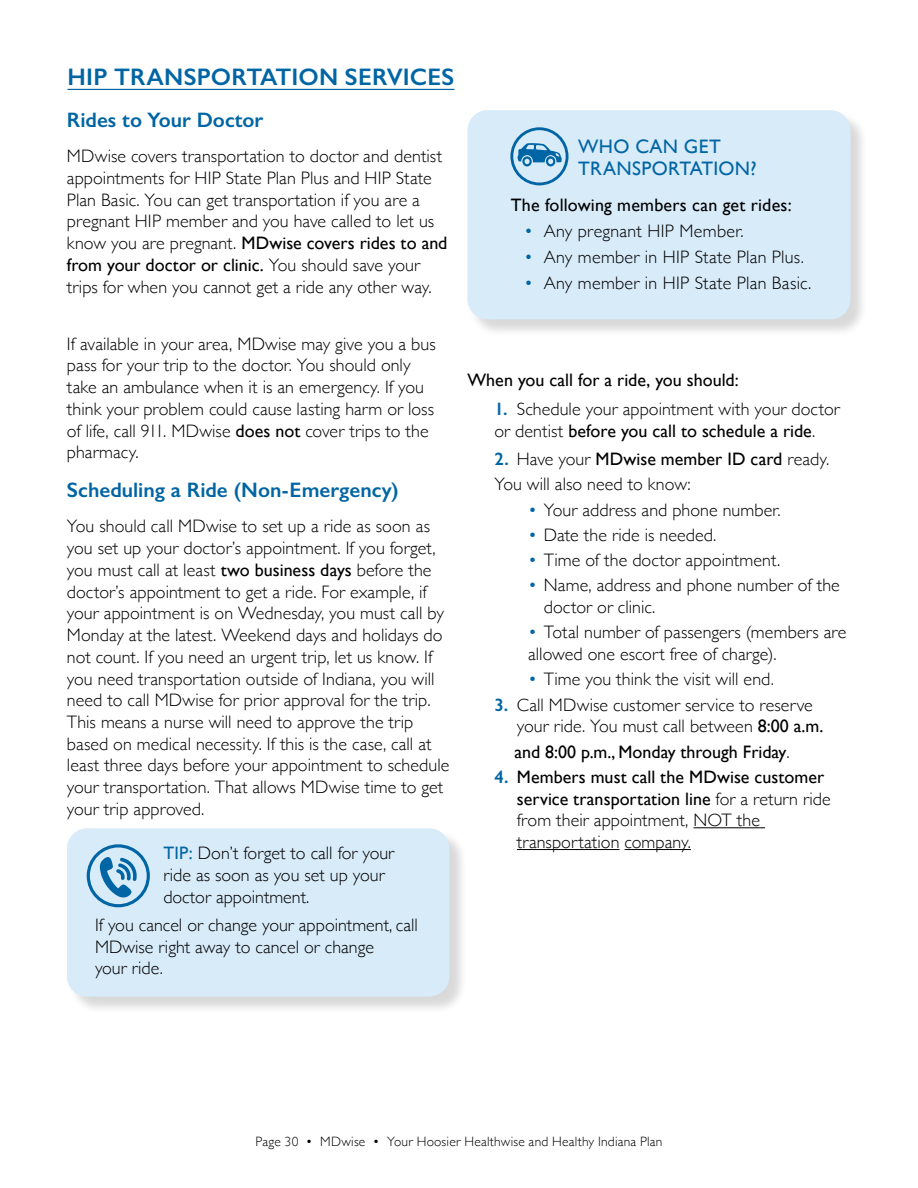
<style>
.page{position:relative;width:918px;height:1188px;background:#fff}
.page>*{position:absolute;margin:0;border:0;box-sizing:border-box;transform-origin:0 0}
.t1{font:600 24px "Gill Sans";letter-spacing:.005em;color:#0065a4}
.t2{font:600 21px "Gill Sans";color:#0065a4}
.t3{font:19.5px/22.5px "Gill Sans";letter-spacing:.015em;color:#0065a4}
.t4{font:300 18px/21.8px "Gill Sans";letter-spacing:.005em;color:#000}
.t5{font:18px "Gill Sans";color:#000}
.t6{font:300 13.5px "Gill Sans";letter-spacing:.015em;color:#000}
.s1{font-weight:400}
.s2{color:#0065a4}
.s3{font-weight:400;color:#0065a4}
.s4{font-weight:600;color:#0065a4}
.s5{font-weight:300}
</style>
<div class="page">
<hr style="left:693px;top:827px;width:72px;height:1px;background:#000">
<hr style="left:517px;top:849px;width:103px;height:1px;background:#000">
<hr style="left:625px;top:849px;width:66px;height:1px;background:#000">
<div style="left:468px;top:111px;width:400px;height:226px;background:#000;opacity:.15"></div>
<div style="left:467px;top:110px;width:383px;height:209px;background:#d8ebf9;border-radius:20px"></div>
<svg style="left:510px;top:127px;width:58px;height:58px"></svg>
<div style="left:68px;top:829px;width:399px;height:185px;background:#000;opacity:.15"></div>
<div style="left:67px;top:828px;width:382px;height:169px;background:#d8ebf9;border-radius:20px"></div>
<svg style="left:87px;top:844px;width:63px;height:63px"></svg>
<hr style="left:68px;top:89px;width:386px;height:1px;background:#0065a4">
<h1 class="t1" style="left:68px;top:62px;width:388px">HIP TRANSPORTATION SERVICES</h1>
<p class="t2" style="left:67px;top:107px;width:198px">Rides to Your Doctor</p>
<p class="t4" style="left:67px;top:144px;width:382px">MDwise covers transportation to doctor and dentist appointments for HIP State Plan Plus and HIP State Plan Basic. You can get transportation if you are a pregnant HIP member and you have called to let us know you are pregnant. <span class="s1">MDwise covers rides to and from your doctor or clinic.</span> You should save your trips for when you cannot get a ride any other way.</p>
<p class="t3" style="left:578px;top:135px;width:180px">WHO CAN GET<br>TRANSPORTATION?</p>
<p class="t5" style="left:511px;top:194px;width:282px">The following members can get rides:</p>
<p class="t4" style="left:524px;top:219px;width:221px"><span class="s2">•</span> Any pregnant HIP Member.</p>
<p class="t4" style="left:524px;top:245px;width:281px"><span class="s2">•</span> Any member in HIP State Plan Plus.</p>
<p class="t4" style="left:524px;top:271px;width:289px"><span class="s2">•</span> Any member in HIP State Plan Basic.</p>
<p class="t4" style="left:67px;top:332px;width:370px">If available in your area, MDwise may give you a bus pass for your trip to the doctor. You should only take an ambulance when it is an emergency. If you think your problem could cause lasting harm or loss of life, call 911. MDwise <span class="s1">does not</span> cover trips to the pharmacy.</p>
<p class="t2" style="left:67px;top:477px;width:333px">Scheduling a Ride (Non-Emergency)</p>
<p class="t4" style="left:67px;top:515px;width:384px">You should call MDwise to set up a ride as soon as you set up your doctor’s appointment. If you forget, you must call at least <span class="s1">two business days</span> before the doctor’s appointment to get a ride. For example, if your appointment is on Wednesday, you must call by Monday at the latest. Weekend days and holidays do not count. If you need an urgent trip, let us know. If you need transportation outside of Indiana, you will need to call MDwise for prior approval for the trip.<br>This means a nurse will need to approve the trip based on medical necessity. If this is the case, call at least three days before your appointment to schedule your transportation. That allows MDwise time to get your trip approved.</p>
<p class="t4" style="left:163px;top:842px;width:232px"><span class="s3">TIP:</span> Don’t forget to call for your ride as soon as you set up your doctor appointment.</p>
<p class="t4" style="left:95px;top:914px;width:324px">If you cancel or change your appointment, call<br>MDwise right away to cancel or change<br>your ride.</p>
<p class="t5" style="left:467px;top:370px;width:273px">When you call for a ride, you should:</p>
<p class="t4" style="left:494px;top:397px;width:347px"><span class="s4">1.</span> Schedule your appointment with your doctor or dentist <span class="s1">before you call to schedule a ride</span>.</p>
<p class="t4" style="left:494px;top:446px;width:336px;line-height:25.2px"><span class="s4">2.</span> Have your <span class="s1">MDwise member ID card</span> ready.<br>You will also need to know:</p>
<p class="t4" style="left:528px;top:498px;width:254px"><span class="s2">•</span> Your address and phone number.</p>
<p class="t4" style="left:528px;top:523px;width:190px"><span class="s2">•</span> Date the ride is needed.</p>
<p class="t4" style="left:528px;top:548px;width:254px"><span class="s2">•</span> Time of the doctor appointment.</p>
<p class="t4" style="left:544px;top:574px;width:297px;text-indent:-16px"><span class="s2">•</span> Name, address and phone number of the doctor or clinic.</p>
<p class="t4" style="left:528px;top:621px;width:320px"><span class="s2">•</span> Total number of passengers (members are allowed one escort free of charge).</p>
<p class="t4" style="left:528px;top:668px;width:247px"><span class="s2">•</span> Time you think the visit will end.</p>
<p class="t4" style="left:517px;top:693px;width:308px;text-indent:-22px"><span class="s4">3.</span> Call MDwise customer service to reserve your ride. You must call between <span class="s1">8:00 a.m.</span></p>
<p class="t5" style="left:514px;top:741px;width:277px">and 8:00 p.m., Monday through Friday<span class="s5">.</span></p>
<p class="t4" style="left:517px;top:765px;width:315px;text-indent:-22px"><span class="s4">4.</span> <span class="s1">Members must call the MDwise customer service transportation line</span> for a return ride from their appointment, NOT the transportation company.</p>
<p class="t6" style="left:256px;top:1131px;width:408px">Page 30 • MDwise • Your Hoosier Healthwise and Healthy Indiana Plan</p>
</div>
